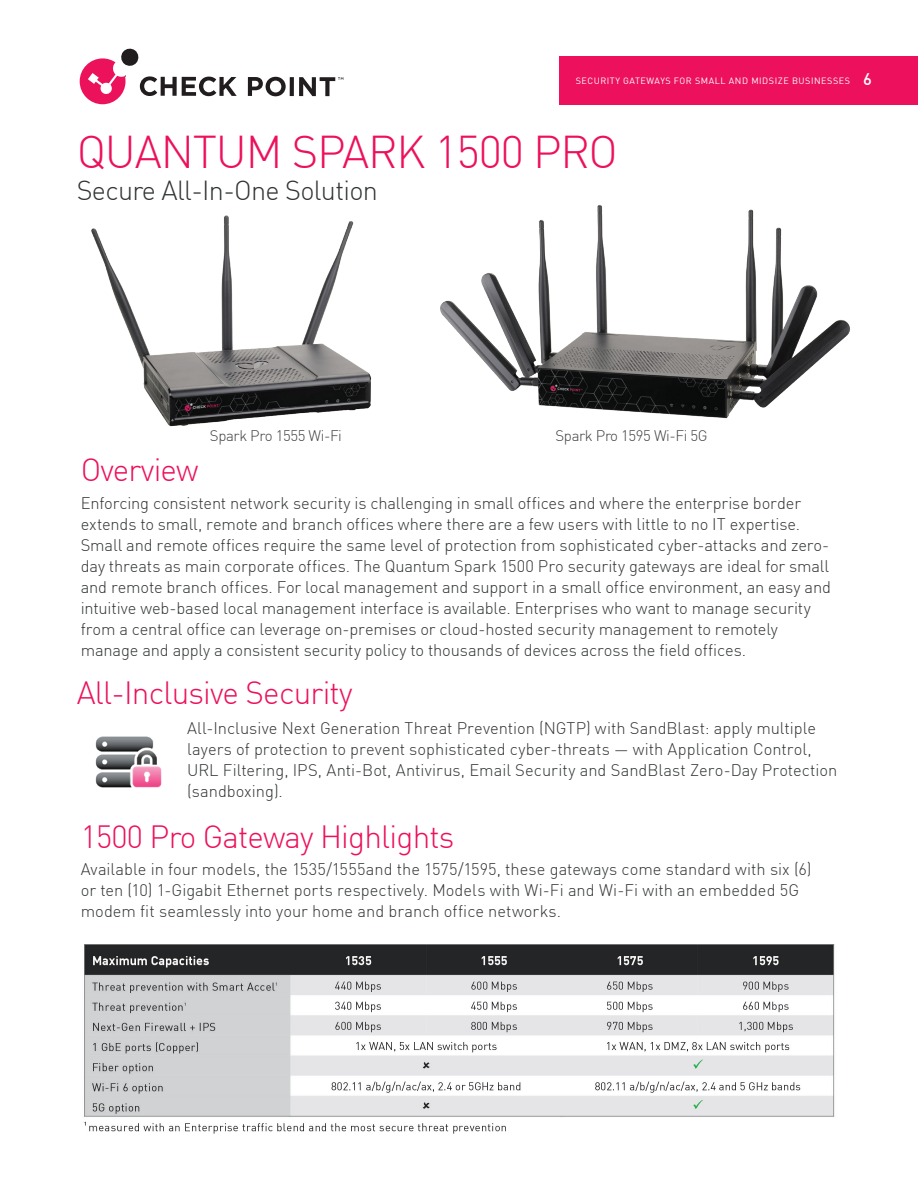
<style>
.page{position:relative;width:918px;height:1188px;background:#fff}
.page>*{position:absolute;margin:0;border:0;box-sizing:border-box;transform-origin:0 0}
.t1{font:300 45px "DIN Pro";letter-spacing:-.025em;color:#ed105c}
.t2{font:300 31.5px "DIN Pro";letter-spacing:-.025em;color:#ed105c}
.t3{font:300 27px "DIN Pro";letter-spacing:-.025em;color:#313434}
.t4{font:300 16.5px/21px "DIN Pro";letter-spacing:-.005em;color:#313434}
.t5{font:300 15px "DIN Pro";letter-spacing:-.025em;color:#414042}
.t6{font:9px "DIN Pro";letter-spacing:.06em;color:#fff}
.s1{font-weight:500;font-size:16.5px}
</style>
<div class="page">
<svg style="left:248px;top:77px;width:38px;height:19px"></svg>
<svg style="left:290px;top:77px;width:4px;height:19px"></svg>
<svg style="left:80px;top:48px;width:157px;height:56px"></svg>
<svg style="left:299px;top:77px;width:44px;height:19px"></svg>
<div style="left:559px;top:56px;width:359px;height:49px;background:#ed105c"></div>
<img style="left:91px;top:215px;width:281px;height:212px">
<img style="left:440px;top:204px;width:410px;height:215px">
<img style="left:95px;top:736px;width:67px;height:52px">
<img style="left:84px;top:945px;width:751px;height:189px">
<p class="t6" style="left:576px;top:74px;width:298px">SECURITY GATEWAYS FOR SMALL AND MIDSIZE BUSINESSES <span class="s1">6</span></p>
<h1 class="t1" style="left:77px;top:117px;width:543px">QUANTUM SPARK 1500 PRO</h1>
<h3 class="t3" style="left:77px;top:170px;width:303px">Secure All-In-One Solution</h3>
<p class="t5" style="left:210px;top:424px;width:134px">Spark Pro 1555 Wi-Fi</p>
<p class="t5" style="left:556px;top:424px;width:154px">Spark Pro 1595 Wi-Fi 5G</p>
<h2 class="t2" style="left:81px;top:446px;width:119px">Overview</h2>
<p class="t4" style="left:81px;top:492px;width:752px">Enforcing consistent network security is challenging in small offices and where the enterprise border extends to small, remote and branch offices where there are a few users with little to no IT expertise.<br>Small and remote offices require the same level of protection from sophisticated cyber-attacks and zero&shy;day threats as main corporate offices. The Quantum Spark 1500 Pro security gateways are ideal for small and remote branch offices. For local management and support in a small office environment, an easy and intuitive web-based local management interface is available. Enterprises who want to manage security from a central office can leverage on-premises or cloud-hosted security management to remotely manage and apply a consistent security policy to thousands of devices across the field offices.</p>
<h2 class="t2" style="left:77px;top:669px;width:277px">All-Inclusive Security</h2>
<p class="t4" style="left:187px;top:716px;width:652px">All-Inclusive Next Generation Threat Prevention (NGTP) with SandBlast: apply multiple layers of protection to prevent sophisticated cyber-threats — with Application Control, URL Filtering, IPS, Anti-Bot, Antivirus, Email Security and SandBlast Zero-Day Protection (sandboxing).</p>
<h2 class="t2" style="left:81px;top:812px;width:375px">1500 Pro Gateway Highlights</h2>
<p class="t4" style="left:81px;top:858px;width:732px">Available in four models, the 1535/1555and the 1575/1595, these gateways come standard with six (6) or ten (10) 1-Gigabit Ethernet ports respectively. Models with Wi-Fi and Wi-Fi with an embedded 5G modem fit seamlessly into your home and branch office networks.</p>
</div>
